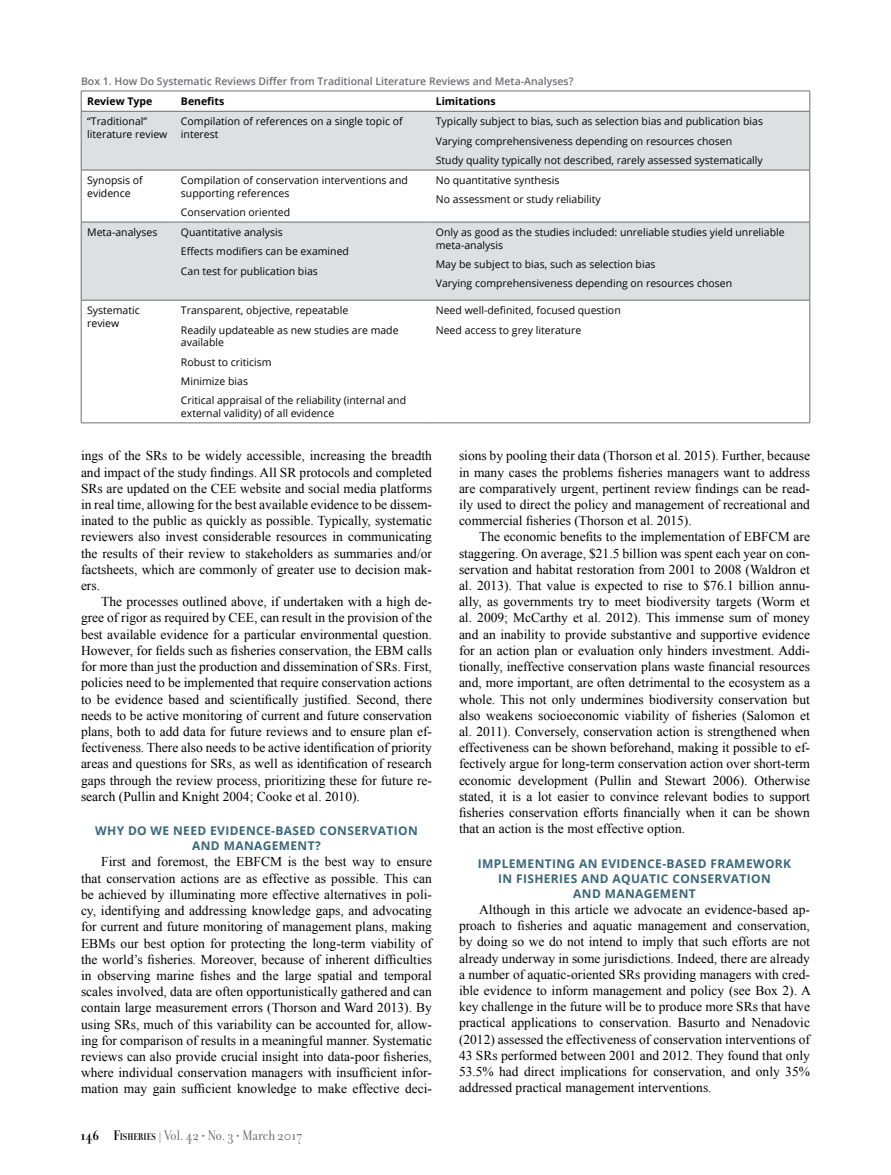
<style>
.page{position:relative;width:891px;height:1175px;background:#fff}
.page>*{position:absolute;margin:0;border:0;box-sizing:border-box;transform-origin:0 0}
.t1{font:15px "Filosofia Grand OT";color:#636466}
.t2{font:13.5px/16.2px "Times New Roman";color:#000;text-align:justify}
.t3{font:700 12px/15px "Open Sans";letter-spacing:.03em;color:#39677a;text-align:center}
.t4{font:10.5px/19.4px "Open Sans";color:#000}
.t5{font:600 10.5px "Open Sans";color:#6d6e71}
.t6{font:700 10.5px "Open Sans";color:#000}
.s1{font-weight:700;color:#000}
.s2{font-weight:700;font-size:10.5px;color:#000}
.s3{font-weight:700}
</style>
<div class="page">
<svg style="left:82px;top:112px;width:728px;height:188px;fill:#dedfe0"></svg>
<hr style="left:81px;top:91px;width:94px;height:1px;background:#6d6e71">
<svg style="left:81px;top:91px;width:1px;height:20px"></svg>
<hr style="left:175px;top:91px;width:255px;height:1px;background:#6d6e71">
<hr style="left:430px;top:91px;width:380px;height:1px;background:#6d6e71">
<svg style="left:810px;top:91px;width:1px;height:20px"></svg>
<hr style="left:81px;top:111px;width:94px;height:1px;background:#6d6e71">
<hr style="left:81px;top:111px;width:1px;height:59px;background:#6d6e71">
<hr style="left:175px;top:111px;width:255px;height:1px;background:#6d6e71">
<hr style="left:430px;top:111px;width:380px;height:1px;background:#6d6e71">
<hr style="left:810px;top:111px;width:1px;height:59px;background:#6d6e71">
<hr style="left:81px;top:170px;width:94px;height:1px;background:#6d6e71">
<hr style="left:81px;top:170px;width:1px;height:52px;background:#6d6e71">
<hr style="left:175px;top:170px;width:255px;height:1px;background:#6d6e71">
<hr style="left:430px;top:170px;width:380px;height:1px;background:#6d6e71">
<hr style="left:810px;top:170px;width:1px;height:52px;background:#6d6e71">
<hr style="left:81px;top:222px;width:94px;height:1px;background:#6d6e71">
<hr style="left:81px;top:222px;width:1px;height:78px;background:#6d6e71">
<hr style="left:175px;top:222px;width:255px;height:1px;background:#6d6e71">
<hr style="left:430px;top:222px;width:380px;height:1px;background:#6d6e71">
<hr style="left:810px;top:222px;width:1px;height:78px;background:#6d6e71">
<hr style="left:81px;top:300px;width:94px;height:1px;background:#6d6e71">
<hr style="left:81px;top:300px;width:1px;height:123px;background:#6d6e71">
<hr style="left:175px;top:300px;width:255px;height:1px;background:#6d6e71">
<hr style="left:430px;top:300px;width:380px;height:1px;background:#6d6e71">
<hr style="left:810px;top:300px;width:1px;height:123px;background:#6d6e71">
<hr style="left:81px;top:422px;width:94px;height:1px;background:#6d6e71">
<hr style="left:175px;top:422px;width:255px;height:1px;background:#6d6e71">
<hr style="left:430px;top:422px;width:380px;height:1px;background:#6d6e71">
<p class="t5" style="left:81px;top:73px;width:494px">Box 1. How Do Systematic Reviews Differ from Traditional Literature Reviews and Meta-Analyses?</p>
<p class="t6" style="left:87px;top:94px;width:67px">Review Type</p>
<p class="t6" style="left:181px;top:94px;width:45px">Benefits</p>
<p class="t6" style="left:436px;top:94px;width:61px">Limitations</p>
<p class="t4" style="left:87px;top:115px;width:82px;line-height:12.6px">“Traditional” literature review</p>
<p class="t4" style="left:181px;top:115px;width:223px;line-height:12.6px">Compilation of references on a single topic of interest</p>
<p class="t4" style="left:436px;top:112px;width:329px">Typically subject to bias, such as selection bias and publication bias<br>Varying comprehensiveness depending on resources chosen<br>Study quality typically not described, rarely assessed systematically</p>
<p class="t4" style="left:87px;top:174px;width:57px;line-height:12.6px">Synopsis of evidence</p>
<p class="t4" style="left:181px;top:174px;width:228px;line-height:12.6px">Compilation of conservation interventions and supporting references</p>
<p class="t4" style="left:181px;top:202px;width:111px">Conservation oriented</p>
<p class="t4" style="left:436px;top:170px;width:166px">No quantitative synthesis<br>No assessment or study reliability</p>
<p class="t4" style="left:87px;top:222px;width:72px">Meta-analyses</p>
<p class="t4" style="left:181px;top:222px;width:170px">Quantitative analysis<br>Effects modifiers can be examined<br>Can test for publication bias</p>
<p class="t4" style="left:436px;top:226px;width:350px;line-height:12.6px">Only as good as the studies included: unreliable studies yield unreliable meta-analysis</p>
<p class="t4" style="left:436px;top:254px;width:298px">May be subject to bias, such as selection bias<br>Varying comprehensiveness depending on resources chosen</p>
<p class="t4" style="left:87px;top:304px;width:54px;line-height:12.6px">Systematic review</p>
<p class="t4" style="left:181px;top:300px;width:219px">Transparent, objective, repeatable<br>Readily updateable as new studies are made</p>
<p class="t4" style="left:181px;top:332px;width:227px">available<br>Robust to criticism<br>Minimize bias<br>Critical appraisal of the reliability (internal and</p>
<p class="t4" style="left:181px;top:403px;width:155px">external validity) of all evidence</p>
<p class="t4" style="left:436px;top:300px;width:186px">Need well-definited, focused question<br>Need access to grey literature</p>
<p class="t2" style="left:81px;top:448px;width:353px">ings of the SRs to be widely accessible, increasing the breadth and impact of the study findings. All SR protocols and completed SRs are updated on the CEE website and social media platforms in real time, allowing for the best available evidence to be dissem&shy;inated to the public as quickly as possible. Typically, systematic reviewers also invest considerable resources in communicating the results of their review to stakeholders as summaries and/or factsheets, which are commonly of greater use to decision mak&shy;ers.</p>
<p class="t2" style="left:81px;top:593px;width:353px;text-indent:20px">The processes outlined above, if undertaken with a high de&shy;gree of rigor as required by CEE, can result in the provision of the best available evidence for a particular environmental question.<br>However, for fields such as fisheries conservation, the EBM calls for more than just the production and dissemination of SRs. First, policies need to be implemented that require conservation actions to be evidence based and scientifically justified. Second, there needs to be active monitoring of current and future conservation plans, both to add data for future reviews and to ensure plan ef&shy;fectiveness. There also needs to be active identification of priority areas and questions for SRs, as well as identification of research gaps through the review process, prioritizing these for future re&shy;search (Pullin and Knight 2004; Cooke et al. 2010).</p>
<p class="t3" style="left:95px;top:823px;width:324px">WHY DO WE NEED EVIDENCE-BASED CONSERVATION<br>AND MANAGEMENT?</p>
<p class="t2" style="left:81px;top:853px;width:353px;text-indent:20px">First and foremost, the EBFCM is the best way to ensure that conservation actions are as effective as possible. This can be achieved by illuminating more effective alternatives in poli&shy;cy, identifying and addressing knowledge gaps, and advocating for current and future monitoring of management plans, making EBMs our best option for protecting the long-term viability of the world’s fisheries. Moreover, because of inherent difficulties in observing marine fishes and the large spatial and temporal scales involved, data are often opportunistically gathered and can contain large measurement errors (Thorson and Ward 2013). By using SRs, much of this variability can be accounted for, allow&shy;ing for comparison of results in a meaningful manner. Systematic reviews can also provide crucial insight into data-poor fisheries, where individual conservation managers with insufficient infor&shy;mation may gain sufficient knowledge to make effective deci-</p>
<p class="t1" style="left:80px;top:1127px;width:223px"><span class="s1">146</span> <span class="s1">F</span><span class="s2">ISHERIES</span> <span class="s3">|</span> Vol. 42 • No. 3 • March 2017</p>
<p class="t2" style="left:459px;top:448px;width:353px">sions by pooling their data (Thorson et al. 2015). Further, because in many cases the problems fisheries managers want to address are comparatively urgent, pertinent review findings can be read&shy;ily used to direct the policy and management of recreational and commercial fisheries (Thorson et al. 2015).</p>
<p class="t2" style="left:459px;top:529px;width:353px;text-indent:20px">The economic benefits to the implementation of EBFCM are staggering. On average, $21.5 billion was spent each year on con&shy;servation and habitat restoration from 2001 to 2008 (Waldron et al. 2013). That value is expected to rise to $76.1 billion annu&shy;ally, as governments try to meet biodiversity targets (Worm et al. 2009; McCarthy et al. 2012). This immense sum of money and an inability to provide substantive and supportive evidence for an action plan or evaluation only hinders investment. Addi&shy;tionally, ineffective conservation plans waste financial resources and, more important, are often detrimental to the ecosystem as a whole. This not only undermines biodiversity conservation but also weakens socioeconomic viability of fisheries (Salomon et al. 2011). Conversely, conservation action is strengthened when effectiveness can be shown beforehand, making it possible to ef&shy;fectively argue for long-term conservation action over short-term economic development (Pullin and Stewart 2006). Otherwise stated, it is a lot easier to convince relevant bodies to support fisheries conservation efforts financially when it can be shown that an action is the most effective option.</p>
<p class="t3" style="left:478px;top:855px;width:315px">IMPLEMENTING AN EVIDENCE-BASED FRAMEWORK<br>IN FISHERIES AND AQUATIC CONSERVATION<br>AND MANAGEMENT</p>
<p class="t2" style="left:459px;top:901px;width:353px;text-indent:20px">Although in this article we advocate an evidence-based ap&shy;proach to fisheries and aquatic management and conservation, by doing so we do not intend to imply that such efforts are not already underway in some jurisdictions. Indeed, there are already a number of aquatic-oriented SRs providing managers with cred&shy;ible evidence to inform management and policy (see Box 2). A key challenge in the future will be to produce more SRs that have practical applications to conservation. Basurto and Nenadovic (2012) assessed the effectiveness of conservation interventions of 43 SRs performed between 2001 and 2012. They found that only 53.5% had direct implications for conservation, and only 35% addressed practical management interventions.</p>
</div>
